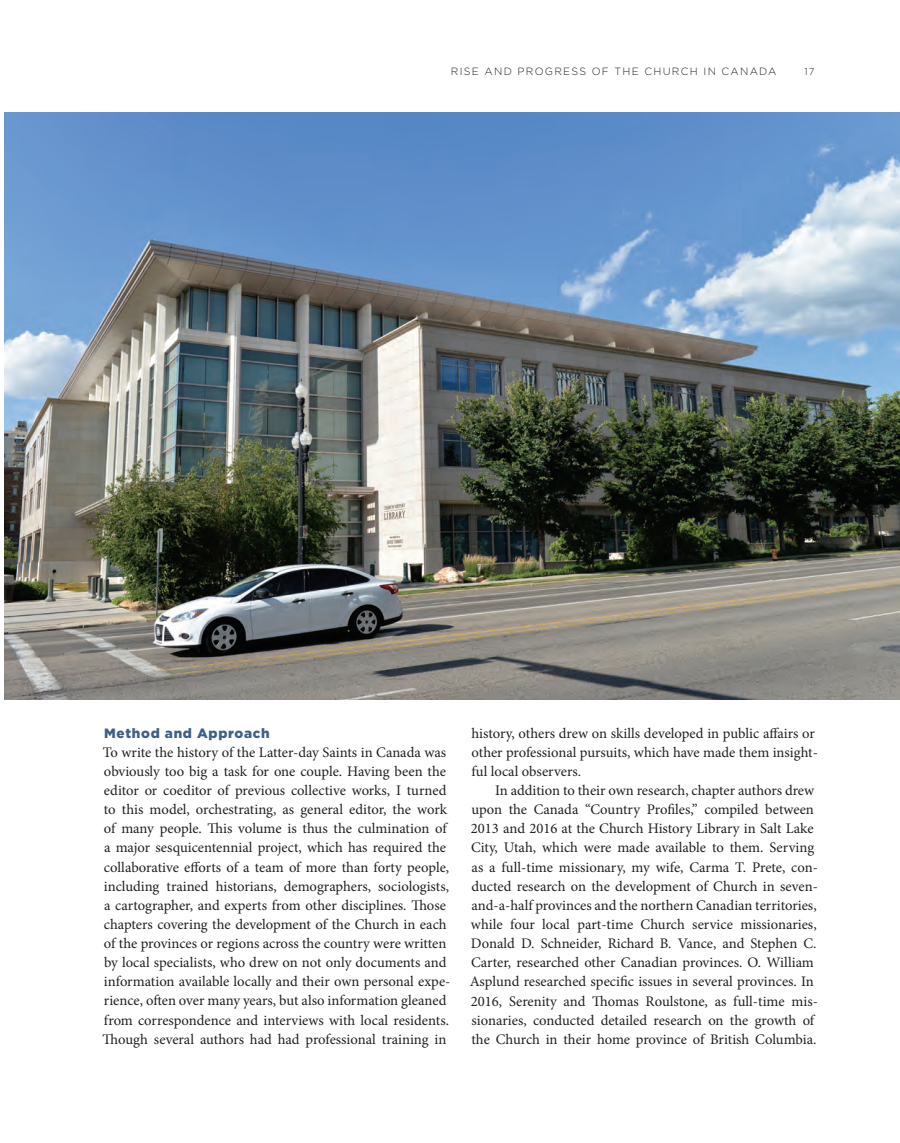
<style>
.page{position:relative;width:900px;height:1143px;background:#fff}
.page>*{position:absolute;margin:0;border:0;box-sizing:border-box;transform-origin:0 0}
.Body_No_Indent{font:14.7px/19.2px "Minion Pro";letter-spacing:-.005em;color:#231f20}
.Body_Indent{font:14.7px/19.2px "Minion Pro";letter-spacing:-.005em;color:#231f20}
.Heading_2{font:900 13.5px "Gotham";letter-spacing:.05em;color:#3d6089}
.t1{font:300 10.5px "Gotham";letter-spacing:.12em;color:#231f20}
.t2{font:300 9.75px "Gotham";color:#231f20}
</style>
<div class="page">
<img style="left:4px;top:113px;width:896px;height:586px">
<p class="t1" style="left:451px;top:64px;width:44px">RISE AND</p>
<p class="t1" style="left:518px;top:64px;width:62px">PROGRESS</p>
<p class="t1" style="left:592px;top:64px;width:9px">OF</p>
<p class="t1" style="left:615px;top:64px;width:125px">THE CHURCH IN CANADA</p>
<p class="t2" style="left:804px;top:65px;width:12px">17</p>
<p class="Heading_2" style="left:104px;top:724px;width:167px">Method and Approach</p>
<p class="Body_No_Indent" style="left:103px;top:743px;width:349px">To write the history of the Latter-day Saints in Canada was obviously too big a task for one couple. Having been the editor or coeditor of previous collective works, I turned to this model, orchestrating, as general editor, the work of many people. This volume is thus the culmination of a major sesquicentennial project, which has required the collaborative efforts of a team of more than forty people, including trained historians, demographers, sociologists, a cartographer, and experts from other disciplines. Those chapters covering the development of the Church in each of the provinces or regions across the country were written by local specialists, who drew on not only documents and information available locally and their own personal expe&shy;rience, often over many years, but also information gleaned from correspondence and interviews with local residents.<br>Though several authors had had professional training in</p>
<p class="Body_No_Indent" style="left:471px;top:723px;width:348px">history, others drew on skills developed in public affairs or other professional pursuits, which have made them insight&shy;ful local observers.</p>
<p class="Body_Indent" style="left:470px;top:781px;width:350px;text-indent:25px">In addition to their own research, chapter authors drew upon the Canada “Country Profiles,” compiled between 2013 and 2016 at the Church History Library in Salt Lake City, Utah, which were made available to them. Serving as a full-time missionary, my wife, Carma T. Prete, con&shy;ducted research on the development of Church in seven&shy;and-a-half provinces and the northern Canadian territories, while four local part-time Church service missionaries, Donald D. Schneider, Richard B. Vance, and Stephen C.<br>Carter, researched other Canadian provinces. O. William Asplund researched specific issues in several provinces. In 2016, Serenity and Thomas Roulstone, as full-time mis&shy;sionaries, conducted detailed research on the growth of the Church in their home province of British Columbia.</p>
</div>
